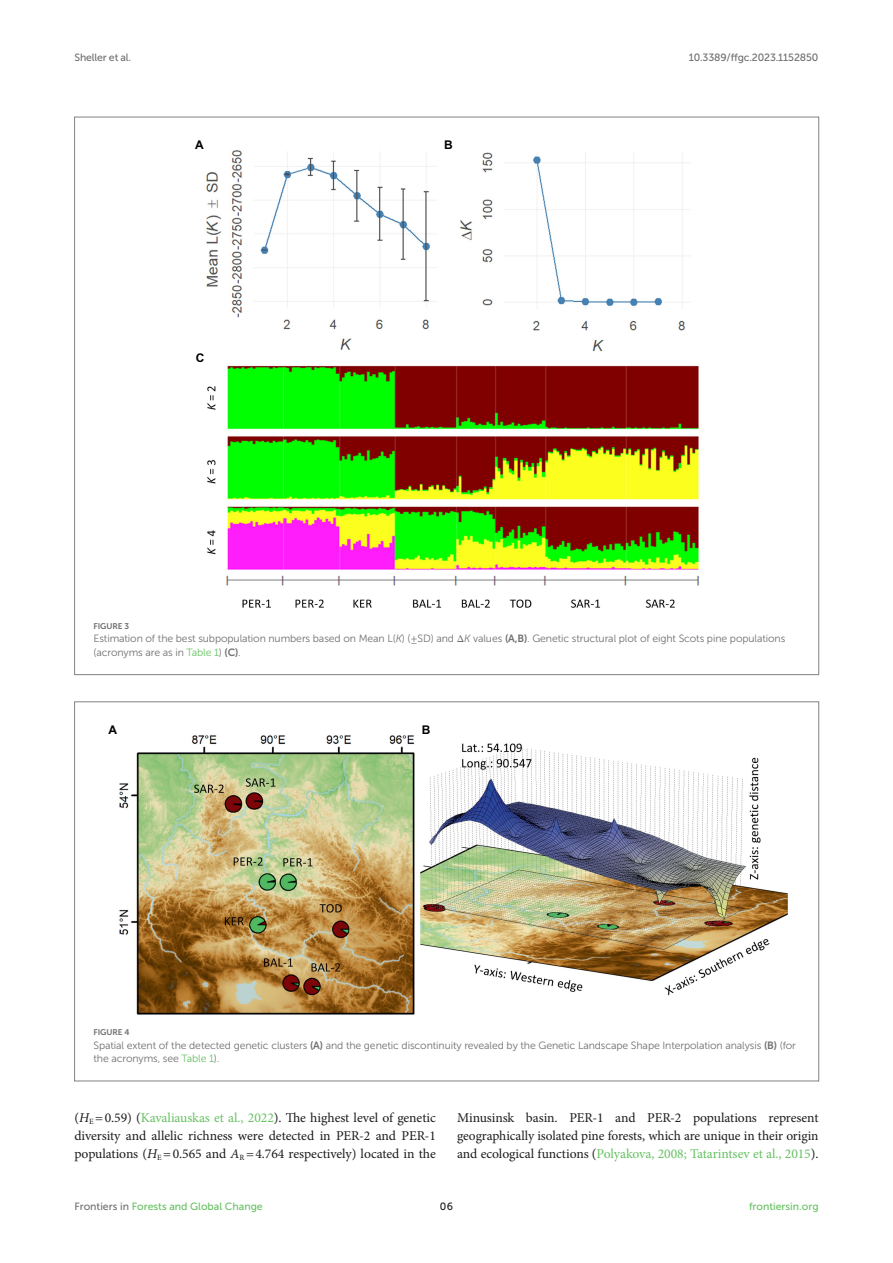
<style>
.page{position:relative;width:893px;height:1263px;background:#fff}
.page>*{position:absolute;margin:0;border:0;box-sizing:border-box;transform-origin:0 0}
.TEXT{font:13.5px/18px "Minion Pro";letter-spacing:-.005em;color:#1b1c1b;text-align:justify}
.t1{font:700 12px "Arial";color:#000}
.t2{font:700 12px "Arial";color:#010001}
.FIG_LEG{font:10.5px/13.5px "Museo Sans 300";letter-spacing:-.01em;color:#706f70}
.t3{font:10.5px "Museo Sans 500";color:#65c161}
.t4{font:10.5px "Museo Sans 500";letter-spacing:-.015em;color:#706f70}
.t5{font:10.5px "Museo Sans 500";color:#1b1c1b}
.FIG_HD{font:8.25px "Museo Sans 700";letter-spacing:-.01em;color:#706f70}
.s1{font-style:italic}
.s2{font-family:"STIX General"}
.s3{font-family:"Museo Sans 700"}
.s4{color:#65c161}
.s5{color:#706f70}
</style>
<div class="page">
<img style="left:206px;top:150px;width:494px;height:458px">
<img style="left:119px;top:735px;width:669px;height:280px">
<p class="t4" style="left:74px;top:51px;width:58px">Sheller et al.</p>
<p class="t4" style="left:689px;top:51px;width:131px">10.3389/ffgc.2023.1152850</p>
<p class="t1" style="left:195px;top:136px;width:10px">A</p>
<p class="t1" style="left:444px;top:136px;width:10px">B</p>
<p class="t1" style="left:196px;top:350px;width:10px">C</p>
<p class="FIG_HD" style="left:94px;top:621px;width:37px">FIGURE 3</p>
<p class="FIG_LEG" style="left:94px;top:632px;width:693px">Estimation of the best subpopulation numbers based on Mean L(<span class="s1">K</span>) (±SD) and <span class="s2">Δ</span><span class="s1">K</span> values <span class="s3">(A,B)</span>. Genetic structural plot of eight Scots pine populations (acronyms are as in <span class="s4">Table 1</span>) <span class="s3">(C)</span>.</p>
<p class="t2" style="left:109px;top:721px;width:10px">A</p>
<p class="t2" style="left:422px;top:721px;width:10px">B</p>
<p class="FIG_HD" style="left:94px;top:1027px;width:37px">FIGURE 4</p>
<p class="FIG_LEG" style="left:94px;top:1038px;width:704px">Spatial extent of the detected genetic clusters <span class="s3">(A)</span> and the genetic discontinuity revealed by the Genetic Landscape Shape Interpolation analysis <span class="s3">(B)</span> (for the acronyms, see <span class="s4">Table 1</span>).</p>
<p class="TEXT" style="left:74px;top:1109px;width:363px">(<span class="s1">H</span><sub>E</sub> =0.59) (<span class="s4">Kavaliauskas et al., 2022</span>). The highest level of genetic diversity and allelic richness were detected in PER-2 and PER-1 populations (<span class="s1">H</span><sub>E</sub> =0.565 and <span class="s1">A</span><sub>R</sub> =4.764 respectively) located in the</p>
<p class="TEXT" style="left:457px;top:1109px;width:363px">Minusinsk basin. PER-1 and PER-2 populations represent geographically isolated pine forests, which are unique in their origin and ecological functions (<span class="s4">Polyakova, 2008; Tatarintsev et al., 2015</span>).</p>
<p class="t3" style="left:74px;top:1200px;width:190px"><span class="s5">Frontiers in</span> Forests and Global Change</p>
<p class="t5" style="left:440px;top:1200px;width:15px">06</p>
<p class="t3" style="left:749px;top:1200px;width:71px">frontiersin.org</p>
</div>
